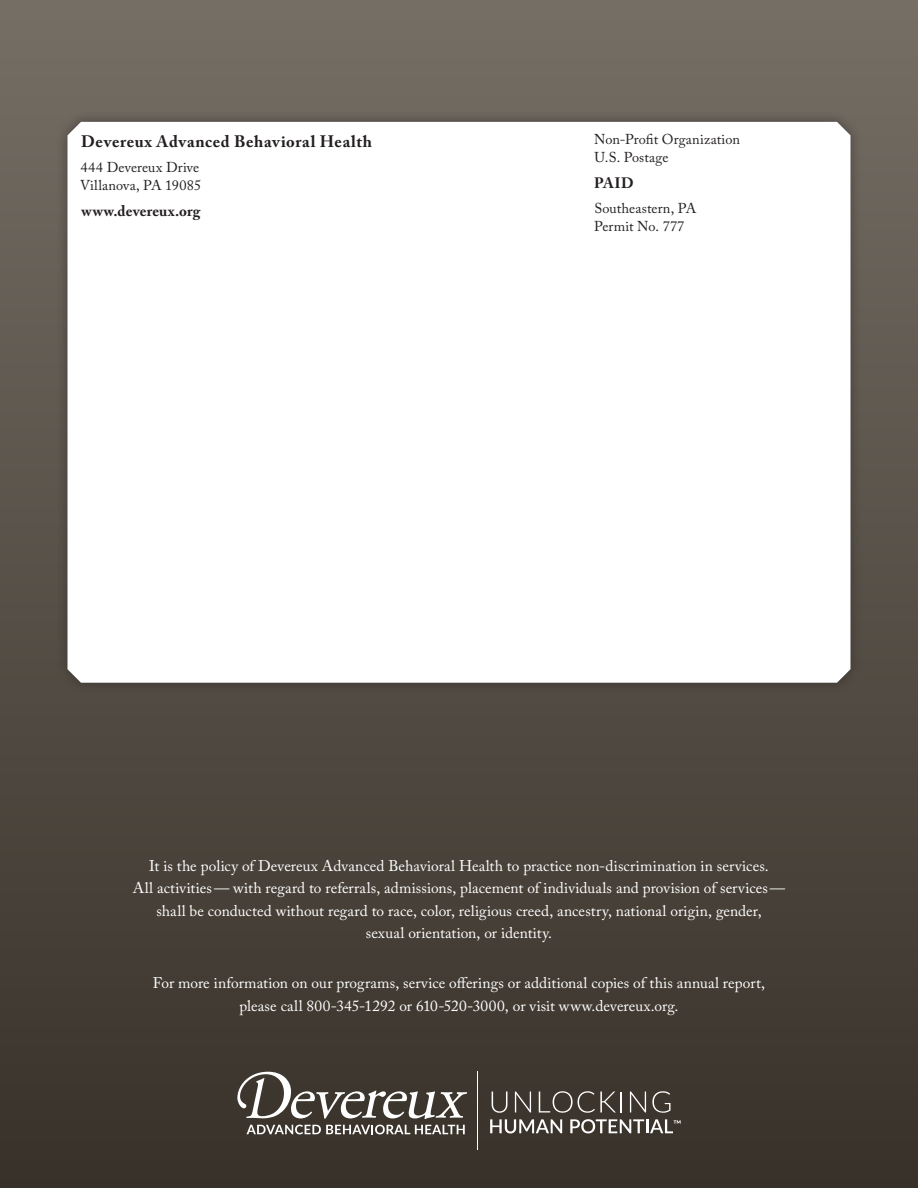
<style>
.page{position:relative;width:918px;height:1188px;background:#fff}
.page>*{position:absolute;margin:0;border:0;box-sizing:border-box;transform-origin:0 0}
.t1{font:700 16.5px "Adobe Caslon Pro";letter-spacing:.035em;color:#231f20}
.t2{font:15.3px/22.5px "Adobe Caslon Pro";letter-spacing:.005em;color:#fff;text-align:center}
.t3{font:700 15px "Adobe Caslon Pro";letter-spacing:.01em;color:#231f20}
.t4{font:14.25px/18px "Adobe Caslon Pro";letter-spacing:.01em;color:#231f20}
</style>
<div class="page">
<div style="left:0;top:0;width:918px;height:1188px;background:linear-gradient(to bottom,#756e65,#383129)"></div>
<div style="left:56px;top:110px;width:807px;height:585px;background:#231f20;opacity:.5"></div>
<svg style="left:68px;top:122px;width:782px;height:561px"></svg>
<svg style="left:237px;top:1072px;width:230px;height:47px"></svg>
<svg style="left:247px;top:1125px;width:218px;height:9px"></svg>
<hr style="left:478px;top:1071px;width:1px;height:79px;background:#fff">
<svg style="left:492px;top:1092px;width:15px;height:21px"></svg>
<svg style="left:515px;top:1092px;width:16px;height:20px"></svg>
<svg style="left:539px;top:1091px;width:83px;height:22px;background:#5c5750"></svg>
<svg style="left:630px;top:1092px;width:16px;height:20px"></svg>
<svg style="left:652px;top:1091px;width:19px;height:22px"></svg>
<svg style="left:490px;top:1119px;width:72px;height:14px"></svg>
<svg style="left:570px;top:1119px;width:111px;height:14px"></svg>
<p class="t1" style="left:81px;top:132px;width:293px">Devereux Advanced Behavioral Health</p>
<p class="t4" style="left:80px;top:158px;width:122px">444 Devereux Drive<br>Villanova, PA 19085</p>
<p class="t3" style="left:82px;top:202px;width:120px">www.devereux.org</p>
<p class="t4" style="left:594px;top:130px;width:147px">Non-Profit Organization<br>U.S. Postage</p>
<p class="t3" style="left:594px;top:174px;width:41px">PAID</p>
<p class="t4" style="left:594px;top:199px;width:104px">Southeastern, PA<br>Permit No. 777</p>
<p class="t2" style="left:133px;top:854px;width:654px">It is the policy of Devereux Advanced Behavioral Health to practice non-discrimination in services.<br>All activities— with regard to referrals, admissions, placement of individuals and provision of services— shall be conducted without regard to race, color, religious creed, ancestry, national origin, gender,<br>sexual orientation, or identity.</p>
<p class="t2" style="left:153px;top:972px;width:614px">For more information on our programs, service offerings or additional copies of this annual report, please call 800-345-1292 or 610-520-3000, or visit www.devereux.org.</p>
</div>
